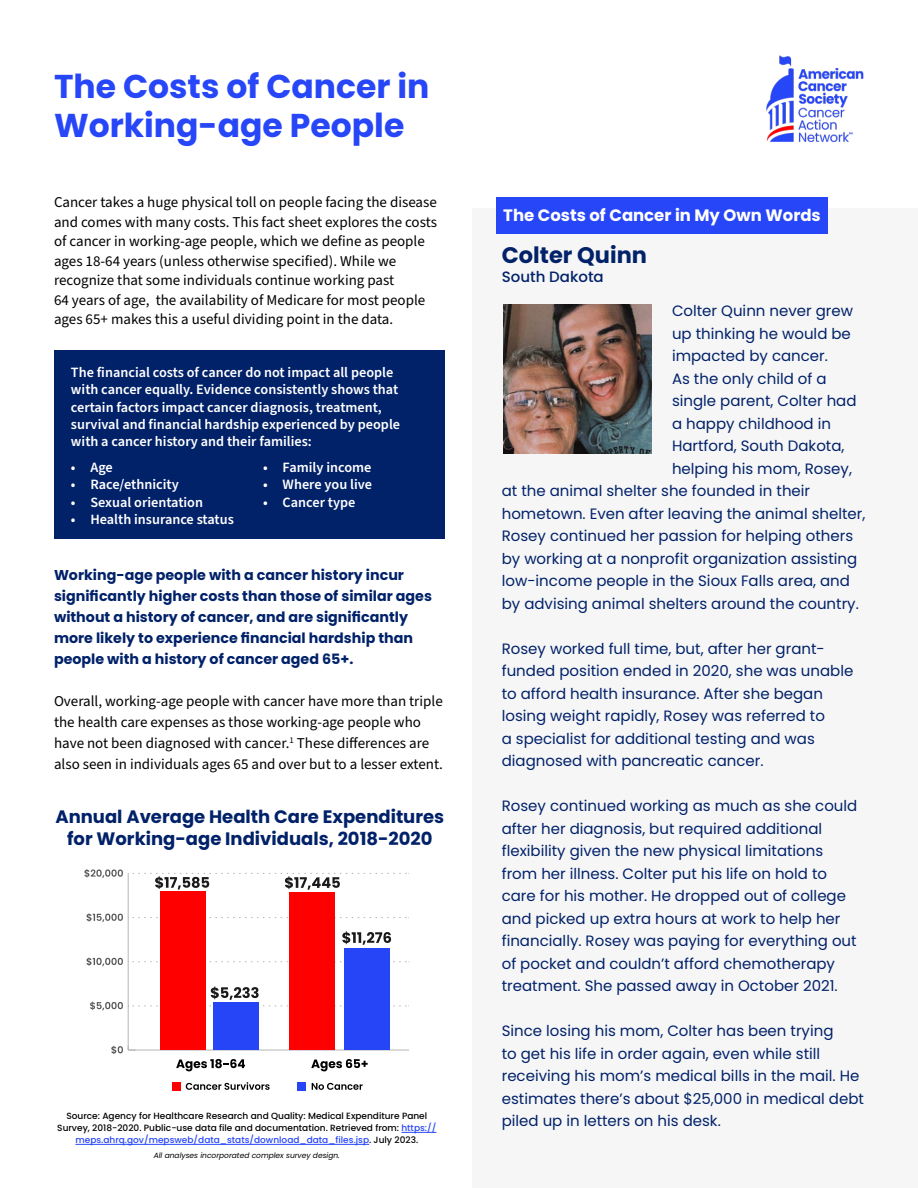
<style>
.page{position:relative;width:918px;height:1188px;background:#fff}
.page>*{position:absolute;margin:0;border:0;box-sizing:border-box;transform-origin:0 0}
.t1{font:700 33px/39.6px "Poppins";color:#2746f8}
.t2{font:700 22.5px "Poppins";color:#012169}
.t3{font:700 18px/22.5px "Poppins";color:#012169;text-align:center}
.Name{font:700 16.5px "Poppins";color:#fff}
.t4{font:15px/22.5px "Poppins";color:#012169}
.p{font:15px/19.5px "Source Sans Pro";color:#000}
.Bold_Subhead{font:15px/21px "Source Sans Pro";color:#000}
.t5{font:500 15px "Poppins";color:#012169}
.p-2{font:600 14.25px/17.2px "Source Sans Pro";color:#fff}
.Bold_Subhead-2{font:700 14.25px/21px "Poppins";color:#012169}
.t6{font:500 9px/12px "Poppins";color:#000;text-align:center}
.t7{font:italic 7.5px "Poppins";color:#000}
.s1{color:#2645f7}
</style>
<div class="page">
<div style="left:472px;top:209px;width:446px;height:979px;background:#f6f6f6"></div>
<div style="left:496px;top:197px;width:332px;height:37px;background:#2746f8"></div>
<img style="left:503px;top:305px;width:149px;height:148px">
<svg style="left:176px;top:1059px;width:69px;height:12px"></svg>
<svg style="left:311px;top:1059px;width:57px;height:12px"></svg>
<svg style="left:342px;top:931px;width:49px;height:14px"></svg>
<hr style="left:128px;top:1050px;width:281px;height:1px;background:#b5b5b8">
<hr style="left:128px;top:873px;width:1px;height:177px;background:#b5b5b8">
<svg style="left:111px;top:1046px;width:25px;height:8px"></svg>
<svg style="left:90px;top:986px;width:319px;height:25px"></svg>
<svg style="left:87px;top:957px;width:322px;height:9px"></svg>
<svg style="left:87px;top:913px;width:322px;height:9px"></svg>
<svg style="left:84px;top:869px;width:325px;height:21px"></svg>
<div style="left:172px;top:1082px;width:9px;height:9px;background:#f00"></div>
<svg style="left:186px;top:1082px;width:84px;height:8px"></svg>
<div style="left:297px;top:1082px;width:9px;height:9px;background:#2645f7"></div>
<svg style="left:312px;top:1083px;width:51px;height:7px"></svg>
<div style="left:344px;top:948px;width:46px;height:102px;background:#2645f7"></div>
<div style="left:289px;top:893px;width:46px;height:157px;background:#f00"></div>
<div style="left:213px;top:1003px;width:46px;height:47px;background:#2645f7"></div>
<div style="left:160px;top:891px;width:46px;height:159px;background:#f00"></div>
<hr style="left:401px;top:1132px;width:35px;height:1px;background:#2645f7">
<hr style="left:75px;top:1144px;width:294px;height:1px;background:#2645f7">
<img style="left:766px;top:55px;width:98px;height:87px">
<div style="left:54px;top:350px;width:390px;height:188px;background:#012169"></div>
<p class="t1" style="left:54px;top:66px;width:377px">The Costs of Cancer in<br>Working-age People</p>
<p class="p" style="left:54px;top:193px;width:384px">Cancer takes a huge physical toll on people facing the disease and comes with many costs. This fact sheet explores the costs of cancer in working-age people, which we define as people ages 18-64 years (unless otherwise specified). While we recognize that some individuals continue working past<br>64 years of age, the availability of Medicare for most people ages 65+ makes this a useful dividing point in the data.</p>
<p class="p-2" style="left:71px;top:364px;width:331px">The financial costs of cancer do not impact all people with cancer equally. Evidence consistently shows that certain factors impact cancer diagnosis, treatment, survival and financial hardship experienced by people with a cancer history and their families:</p>
<p class="p-2" style="left:71px;top:459px;width:43px">• Age</p>
<p class="p-2" style="left:71px;top:476px;width:109px">• Race/ethnicity</p>
<p class="p-2" style="left:71px;top:494px;width:134px">• Sexual orientation</p>
<p class="p-2" style="left:71px;top:511px;width:164px">• Health insurance status</p>
<p class="p-2" style="left:263px;top:459px;width:110px">• Family income</p>
<p class="p-2" style="left:263px;top:476px;width:110px">• Where you live</p>
<p class="p-2" style="left:263px;top:494px;width:94px">• Cancer type</p>
<p class="Bold_Subhead-2" style="left:54px;top:565px;width:379px">Working-age people with a cancer history incur significantly higher costs than those of similar ages without a history of cancer, and are significantly more likely to experience financial hardship than people with a history of cancer aged 65+.</p>
<p class="Bold_Subhead" style="left:54px;top:691px;width:390px">Overall, working-age people with cancer have more than triple the health care expenses as those working-age people who have not been diagnosed with cancer.<sup>1</sup> These differences are also seen in individuals ages 65 and over but to a lesser extent.</p>
<p class="t3" style="left:55px;top:805px;width:390px">Annual Average Health Care Expenditures for Working-age Individuals, 2018-2020</p>
<p class="t6" style="left:57px;top:1110px;width:381px">Source: Agency for Healthcare Research and Quality: Medical Expenditure Panel<br>Survey, 2018-2020. Public-use data file and documentation. Retrieved from: <span class="s1">https:// meps.ahrq.gov/mepsweb/data_stats/download_data_files.jsp</span>. July 2023.</p>
<p class="t7" style="left:154px;top:1151px;width:188px">All analyses incorporated complex survey design.</p>
<p class="Name" style="left:503px;top:206px;width:319px">The Costs of Cancer in My Own Words</p>
<p class="t2" style="left:502px;top:242px;width:147px">Colter Quinn</p>
<p class="t5" style="left:502px;top:268px;width:104px">South Dakota</p>
<p class="t4" style="left:672px;top:300px;width:183px">Colter Quinn never grew</p>
<p class="t4" style="left:672px;top:322px;width:180px">up thinking he would be</p>
<p class="t4" style="left:672px;top:345px;width:158px">impacted by cancer.</p>
<p class="t4" style="left:672px;top:367px;width:156px">As the only child of a</p>
<p class="t4" style="left:672px;top:390px;width:186px">single parent, Colter had</p>
<p class="t4" style="left:672px;top:412px;width:161px">a happy childhood in</p>
<p class="t4" style="left:672px;top:435px;width:174px">Hartford, South Dakota,</p>
<p class="t4" style="left:672px;top:457px;width:182px">helping his mom, Rosey,</p>
<p class="t4" style="left:502px;top:480px;width:310px">at the animal shelter she founded in their</p>
<p class="t4" style="left:502px;top:502px;width:365px">hometown. Even after leaving the animal shelter,</p>
<p class="t4" style="left:502px;top:525px;width:353px">Rosey continued her passion for helping others</p>
<p class="t4" style="left:502px;top:547px;width:357px">by working at a nonprofit organization assisting</p>
<p class="t4" style="left:502px;top:570px;width:350px">low-income people in the Sioux Falls area, and</p>
<p class="t4" style="left:502px;top:592px;width:359px">by advising animal shelters around the country.</p>
<p class="t4" style="left:502px;top:637px;width:353px">Rosey worked full time, but, after her grant&shy;funded position ended in 2020, she was unable to afford health insurance. After she began losing weight rapidly, Rosey was referred to<br>a specialist for additional testing and was diagnosed with pancreatic cancer.</p>
<p class="t4" style="left:502px;top:795px;width:357px">Rosey continued working as much as she could after her diagnosis, but required additional flexibility given the new physical limitations from her illness. Colter put his life on hold to care for his mother. He dropped out of college and picked up extra hours at work to help her financially. Rosey was paying for everything out of pocket and couldn’t afford chemotherapy treatment. She passed away in October 2021.</p>
<p class="t4" style="left:502px;top:1020px;width:364px">Since losing his mom, Colter has been trying<br>to get his life in order again, even while still receiving his mom’s medical bills in the mail. He estimates there’s about $25,000 in medical debt piled up in letters on his desk.</p>
</div>
